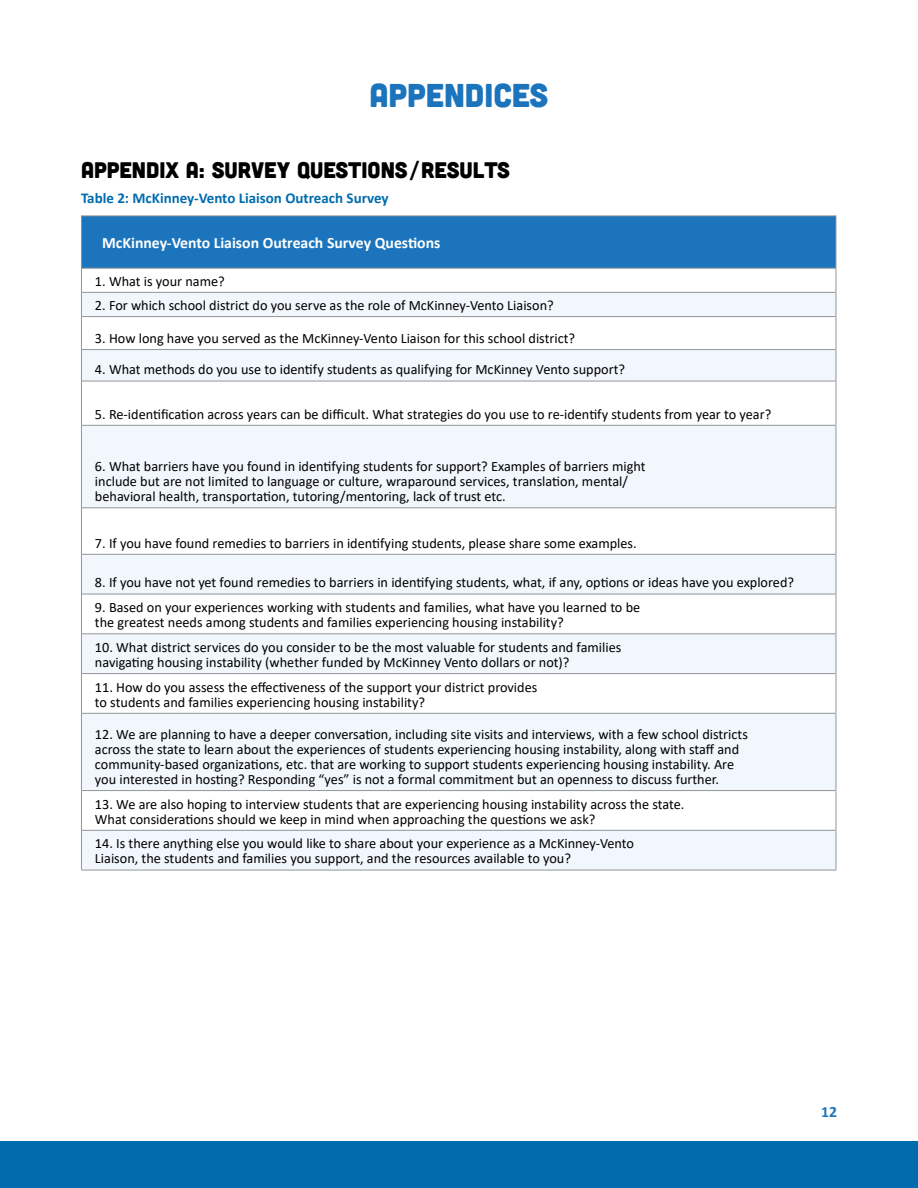
<style>
.page{position:relative;width:918px;height:1188px;background:#fff}
.page>*{position:absolute;margin:0;border:0;box-sizing:border-box;transform-origin:0 0}
.Heading_1{font:33px "Cubano";color:#1c75bc}
.Heading_2{font:22.5px "Cubano";color:#000}
.Table_Header{font:700 15.75px "Calibri";color:#fff}
.t1{font:700 15.75px "Calibri";color:#1c75bc}
.Figure{font:700 15px "Calibri";color:#006cad}
.Table{font:14.25px/15px "Calibri";color:#000}
</style>
<div class="page">
<div style="left:0;top:1141px;width:918px;height:47px;background:#006cad"></div>
<div style="left:81px;top:216px;width:755px;height:52px;background:#1c75bc"></div>
<svg style="left:82px;top:293px;width:754px;height:577px;fill:#f1f7fc"></svg>
<hr style="left:82px;top:292px;width:754px;height:1px;background:#939598">
<hr style="left:82px;top:316px;width:754px;height:1px;background:#939598">
<hr style="left:81px;top:215px;width:755px;height:1px;background:#939598">
<hr style="left:81px;top:216px;width:1px;height:52px;background:#939598">
<hr style="left:836px;top:216px;width:1px;height:52px;background:#939598">
<hr style="left:81px;top:268px;width:755px;height:1px;background:#939598">
<svg style="left:81px;top:269px;width:1px;height:48px"></svg>
<hr style="left:81px;top:317px;width:1px;height:33px;background:#939598">
<hr style="left:81px;top:381px;width:1px;height:44px;background:#939598">
<hr style="left:81px;top:508px;width:1px;height:46px;background:#939598">
<hr style="left:81px;top:594px;width:1px;height:40px;background:#939598">
<hr style="left:81px;top:674px;width:1px;height:39px;background:#939598">
<hr style="left:81px;top:791px;width:1px;height:39px;background:#939598">
<svg style="left:836px;top:269px;width:1px;height:48px"></svg>
<hr style="left:836px;top:317px;width:1px;height:33px;background:#939598">
<hr style="left:836px;top:381px;width:1px;height:44px;background:#939598">
<hr style="left:836px;top:508px;width:1px;height:46px;background:#939598">
<hr style="left:836px;top:594px;width:1px;height:40px;background:#939598">
<hr style="left:836px;top:674px;width:1px;height:39px;background:#939598">
<hr style="left:836px;top:791px;width:1px;height:39px;background:#939598">
<hr style="left:81px;top:350px;width:1px;height:31px;background:#939598">
<hr style="left:82px;top:349px;width:754px;height:1px;background:#939598">
<hr style="left:836px;top:350px;width:1px;height:31px;background:#939598">
<hr style="left:82px;top:381px;width:754px;height:1px;background:#939598">
<hr style="left:81px;top:425px;width:1px;height:83px;background:#939598">
<hr style="left:82px;top:425px;width:754px;height:1px;background:#939598">
<hr style="left:836px;top:425px;width:1px;height:83px;background:#939598">
<hr style="left:82px;top:507px;width:754px;height:1px;background:#939598">
<hr style="left:81px;top:554px;width:1px;height:40px;background:#939598">
<hr style="left:82px;top:554px;width:754px;height:1px;background:#939598">
<hr style="left:836px;top:554px;width:1px;height:40px;background:#939598">
<hr style="left:82px;top:594px;width:754px;height:1px;background:#939598">
<hr style="left:81px;top:634px;width:1px;height:40px;background:#939598">
<hr style="left:82px;top:633px;width:754px;height:1px;background:#939598">
<hr style="left:836px;top:634px;width:1px;height:40px;background:#939598">
<hr style="left:82px;top:673px;width:754px;height:1px;background:#939598">
<hr style="left:81px;top:713px;width:1px;height:78px;background:#939598">
<hr style="left:82px;top:713px;width:754px;height:1px;background:#939598">
<hr style="left:836px;top:713px;width:1px;height:78px;background:#939598">
<hr style="left:82px;top:790px;width:754px;height:1px;background:#939598">
<hr style="left:81px;top:830px;width:1px;height:40px;background:#939598">
<hr style="left:82px;top:830px;width:754px;height:1px;background:#939598">
<hr style="left:836px;top:830px;width:1px;height:40px;background:#939598">
<hr style="left:81px;top:870px;width:755px;height:1px;background:#939598">
<p class="Heading_1" style="left:369px;top:75px;width:181px">APPENDICES</p>
<p class="Heading_2" style="left:81px;top:156px;width:430px">APPENDIX A: SURVEY QUESTIONS/RESULTS</p>
<p class="Figure" style="left:81px;top:187px;width:309px">Table 2: McKinney-Vento Liaison Outreach Survey</p>
<p class="Table_Header" style="left:102px;top:232px;width:340px">McKinney-Vento Liaison Outreach Survey Questions</p>
<p class="Table" style="left:95px;top:273px;width:131px">1. What is your name?</p>
<p class="Table" style="left:95px;top:297px;width:460px">2. For which school district do you serve as the role of McKinney-Vento Liaison?</p>
<p class="Table" style="left:95px;top:330px;width:482px">3. How long have you served as the McKinney-Vento Liaison for this school district?</p>
<p class="Table" style="left:95px;top:362px;width:532px">4. What methods do you use to identify students as qualifying for McKinney Vento support?</p>
<p class="Table" style="left:95px;top:406px;width:678px">5. Re-identification across years can be difficult. What strategies do you use to re-identify students from year to year?</p>
<p class="Table" style="left:95px;top:458px;width:552px">6. What barriers have you found in identifying students for support? Examples of barriers might include but are not limited to language or culture, wraparound services, translation, mental/ behavioral health, transportation, tutoring/mentoring, lack of trust etc.</p>
<p class="Table" style="left:95px;top:535px;width:543px">7. If you have found remedies to barriers in identifying students, please share some examples.</p>
<p class="Table" style="left:95px;top:575px;width:701px">8. If you have not yet found remedies to barriers in identifying students, what, if any, options or ideas have you explored?</p>
<p class="Table" style="left:95px;top:599px;width:547px">9. Based on your experiences working with students and families, what have you learned to be the greatest needs among students and families experiencing housing instability?</p>
<p class="Table" style="left:95px;top:639px;width:528px">10. What district services do you consider to be the most valuable for students and families navigating housing instability (whether funded by McKinney Vento dollars or not)?</p>
<p class="Table" style="left:95px;top:679px;width:444px">11. How do you assess the effectiveness of the support your district provides to students and families experiencing housing instability?</p>
<p class="Table" style="left:95px;top:726px;width:654px">12. We are planning to have a deeper conversation, including site visits and interviews, with a few school districts across the state to learn about the experiences of students experiencing housing instability, along with staff and community-based organizations, etc. that are working to support students experiencing housing instability. Are you interested in hosting? Responding “yes” is not a formal commitment but an openness to discuss further.</p>
<p class="Table" style="left:95px;top:796px;width:591px">13. We are also hoping to interview students that are experiencing housing instability across the state.<br>What considerations should we keep in mind when approaching the questions we ask?</p>
<p class="Table" style="left:95px;top:836px;width:541px">14. Is there anything else you would like to share about your experience as a McKinney-Vento<br>Liaison, the students and families you support, and the resources available to you?</p>
<p class="t1" style="left:821px;top:1100px;width:17px">12</p>
</div>
